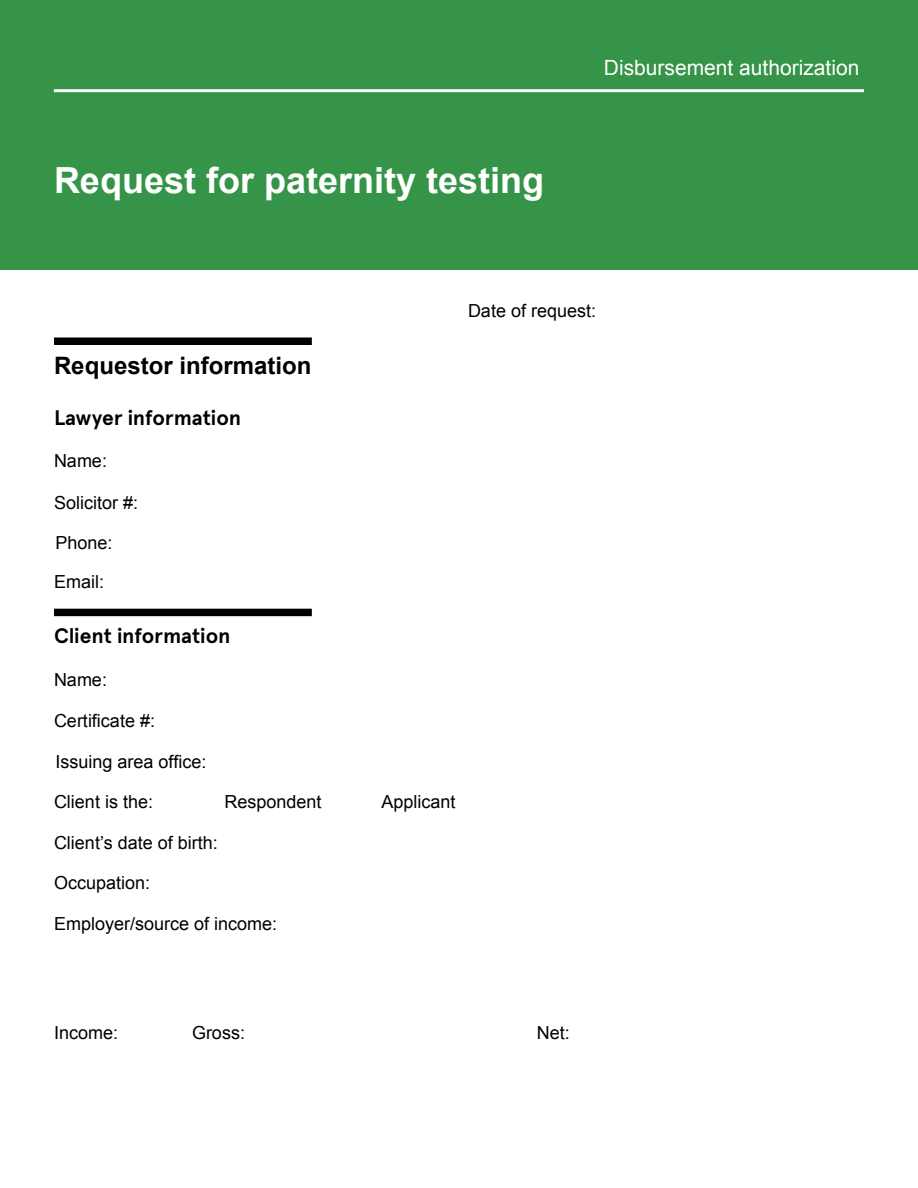
<style>
.page{position:relative;width:918px;height:1188px;background:#fff}
.page>*{position:absolute;margin:0;border:0;box-sizing:border-box;transform-origin:0 0}
.H1_-_Title_of_the_fo{font:700 36px "Arial";color:#fff}
.H2_-_Section_title{font:700 24px "Arial";color:#000}
.t1{font:700 21px "Apercu";letter-spacing:-.005em;color:#000}
.t2{font:21px "Arial";color:#fff}
.t3{font:18px "Arial";color:#000}
</style>
<div class="page">
<div style="left:0;top:0;width:918px;height:270px;background:#359448"></div>
<hr style="left:54px;top:89px;width:810px;height:3px;background:#fff">
<div style="left:54px;top:609px;width:258px;height:7px;background:#000"></div>
<div style="left:54px;top:338px;width:258px;height:7px;background:#000"></div>
<h1 class="H1_-_Title_of_the_fo" style="left:54px;top:156px;width:492px">Request for paternity testing</h1>
<p class="t2" style="left:604px;top:53px;width:257px">Disbursement authorization</p>
<h2 class="H2_-_Section_title" style="left:54px;top:350px;width:259px">Requestor information</h2>
<p class="t1" style="left:54px;top:404px;width:189px">Lawyer information</p>
<p class="t3" style="left:54px;top:449px;width:55px">Name:</p>
<p class="t3" style="left:54px;top:491px;width:86px">Solicitor #:</p>
<p class="t3" style="left:55px;top:531px;width:59px">Phone:</p>
<p class="t3" style="left:54px;top:570px;width:52px">Email:</p>
<p class="t3" style="left:468px;top:299px;width:130px">Date of request:</p>
<p class="t1" style="left:54px;top:623px;width:178px">Client information</p>
<p class="t3" style="left:54px;top:668px;width:55px">Name:</p>
<p class="t3" style="left:54px;top:709px;width:103px">Certificate #:</p>
<p class="t3" style="left:55px;top:750px;width:153px">Issuing area office:</p>
<p class="t3" style="left:54px;top:790px;width:101px">Client is the:</p>
<p class="t3" style="left:224px;top:790px;width:99px">Respondent</p>
<p class="t3" style="left:381px;top:790px;width:76px">Applicant</p>
<p class="t3" style="left:54px;top:831px;width:165px">Client’s date of birth:</p>
<p class="t3" style="left:54px;top:871px;width:98px">Occupation:</p>
<p class="t3" style="left:54px;top:912px;width:225px">Employer/source of income:</p>
<p class="t3" style="left:54px;top:1021px;width:66px">Income:</p>
<p class="t3" style="left:192px;top:1021px;width:55px">Gross:</p>
<p class="t3" style="left:537px;top:1021px;width:35px">Net:</p>
</div>
